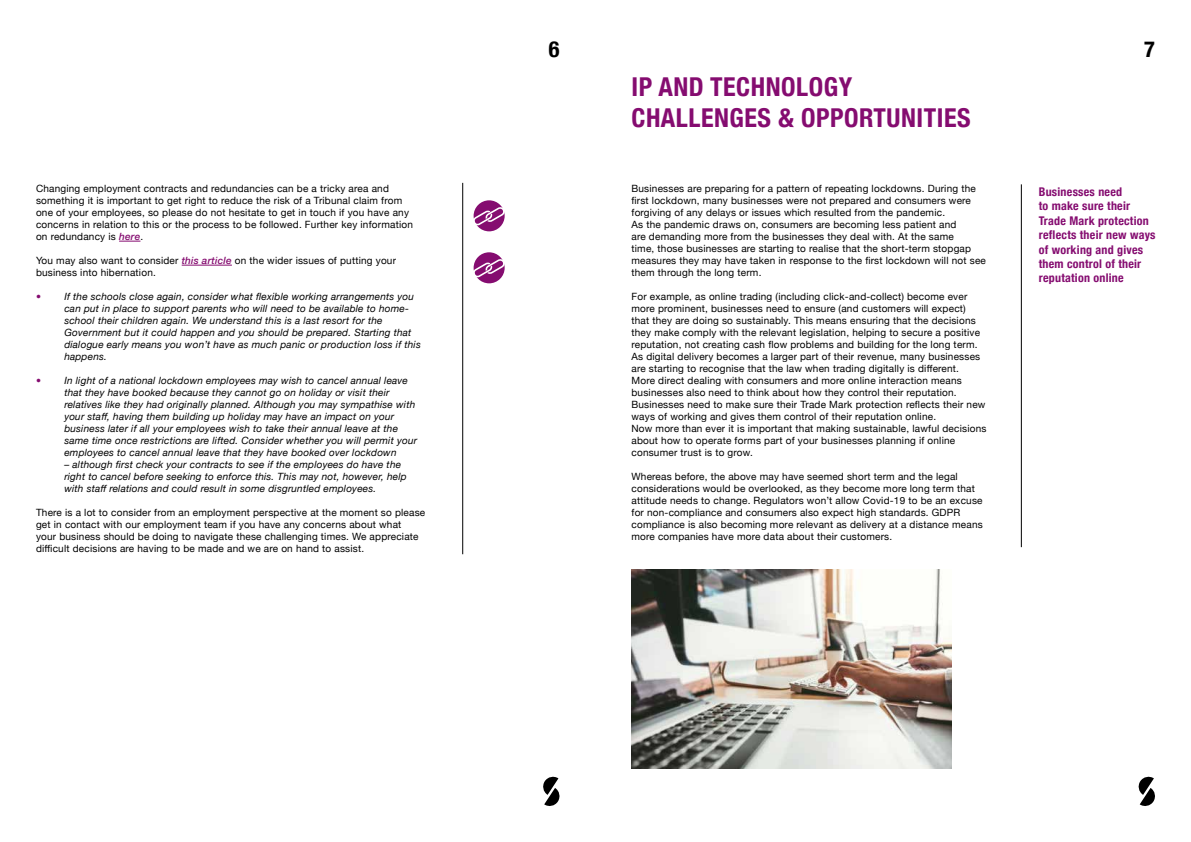
<style>
.page{position:relative;width:1191px;height:842px;background:#fff}
.page>*{position:absolute;margin:0;border:0;box-sizing:border-box;transform-origin:0 0}
.t1{font:700 condensed 26px/31.2px "Helvetica Neue";letter-spacing:.02em;color:#850c70}
.t2{font:700 condensed 22.3px "Helvetica Neue";color:#000}
.t3{font:700 condensed 12px/14.4px "Helvetica Neue";letter-spacing:.02em;color:#850c70}
.t4{font:10px/12px "Helvetica Neue";letter-spacing:.02em;color:#000}
.t5{font:italic 10px/12px "Helvetica Neue";letter-spacing:.02em;color:#000}
.s1{font-weight:500;font-style:italic;color:#850c70}
.s2{color:#850c70}
</style>
<div class="page">
<svg style="left:119px;top:241px;width:21px;height:1px"></svg>
<hr style="left:182px;top:265px;width:50px;height:1px;background:#850c70">
<hr style="left:462px;top:183px;width:1px;height:371px;background:#000">
<svg style="left:543px;top:776px;width:17px;height:30px"></svg>
<hr style="left:1020px;top:184px;width:1px;height:363px;background:#000">
<svg style="left:1138px;top:776px;width:17px;height:30px"></svg>
<div style="left:473px;top:200px;width:31px;height:31px;background:#850c70;border-radius:50%"></div>
<svg style="left:473px;top:207px;width:32px;height:19px"></svg>
<div style="left:473px;top:252px;width:31px;height:31px;background:#850c70;border-radius:50%"></div>
<svg style="left:473px;top:259px;width:32px;height:18px"></svg>
<img style="left:631px;top:570px;width:320px;height:199px">
<p class="t4" style="left:36px;top:183px;width:378px">Changing employment contracts and redundancies can be a tricky area and something it is important to get right to reduce the risk of a Tribunal claim from one of your employees, so please do not hesitate to get in touch if you have any concerns in relation to this or the process to be followed. Further key information on redundancy is <span class="s1">here</span>.</p>
<p class="t4" style="left:36px;top:255px;width:361px">You may also want to consider <span class="s1">this article</span> on the wider issues of putting your business into hibernation.</p>
<p class="t5" style="left:64px;top:291px;width:358px;text-indent:-28px"><span class="s2">•</span> If the schools close again, consider what flexible working arrangements you can put in place to support parents who will need to be available to home&shy;school their children again. We understand this is a last resort for the Government but it could happen and you should be prepared. Starting that dialogue early means you won’t have as much panic or production loss if this happens.</p>
<p class="t5" style="left:64px;top:375px;width:354px;text-indent:-28px"><span class="s2">•</span> In light of a national lockdown employees may wish to cancel annual leave that they have booked because they cannot go on holiday or visit their relatives like they had originally planned. Although you may sympathise with your staff, having them building up holiday may have an impact on your business later if all your employees wish to take their annual leave at the same time once restrictions are lifted. Consider whether you will permit your employees to cancel annual leave that they have booked over lockdown</p>
<p class="t5" style="left:64px;top:459px;width:344px">– although first check your contracts to see if the employees do have the right to cancel before seeking to enforce this. This may not, however, help with staff relations and could result in some disgruntled employees.</p>
<p class="t4" style="left:36px;top:507px;width:391px">There is a lot to consider from an employment perspective at the moment so please get in contact with our employment team if you have any concerns about what<br>your business should be doing to navigate these challenging times. We appreciate difficult decisions are having to be made and we are on hand to assist.</p>
<h2 class="t2" style="left:549px;top:31px;width:12px">6</h2>
<h1 class="t1" style="left:631px;top:69px;width:340px">IP AND TECHNOLOGY<br>CHALLENGES &amp; OPPORTUNITIES</h1>
<p class="t4" style="left:631px;top:183px;width:356px">Businesses are preparing for a pattern of repeating lockdowns. During the first lockdown, many businesses were not prepared and consumers were forgiving of any delays or issues which resulted from the pandemic.<br>As the pandemic draws on, consumers are becoming less patient and<br>are demanding more from the businesses they deal with. At the same<br>time, those businesses are starting to realise that the short-term stopgap measures they may have taken in response to the first lockdown will not see them through the long term.</p>
<p class="t4" style="left:631px;top:291px;width:356px">For example, as online trading (including click-and-collect) become ever more prominent, businesses need to ensure (and customers will expect)<br>that they are doing so sustainably. This means ensuring that the decisions they make comply with the relevant legislation, helping to secure a positive reputation, not creating cash flow problems and building for the long term.<br>As digital delivery becomes a larger part of their revenue, many businesses are starting to recognise that the law when trading digitally is different.<br>More direct dealing with consumers and more online interaction means businesses also need to think about how they control their reputation.<br>Businesses need to make sure their Trade Mark protection reflects their new ways of working and gives them control of their reputation online.<br>Now more than ever it is important that making sustainable, lawful decisions about how to operate forms part of your businesses planning if online consumer trust is to grow.</p>
<p class="t4" style="left:631px;top:471px;width:353px">Whereas before, the above may have seemed short term and the legal considerations would be overlooked, as they become more long term that attitude needs to change. Regulators won’t allow Covid-19 to be an excuse for non-compliance and consumers also expect high standards. GDPR compliance is also becoming more relevant as delivery at a distance means more companies have more data about their customers.</p>
<h2 class="t2" style="left:1144px;top:31px;width:12px">7</h2>
<p class="t3" style="left:1038px;top:184px;width:118px">Businesses need<br>to make sure their<br>Trade Mark protection reflects their new ways of working and gives them control of their reputation online</p>
</div>
